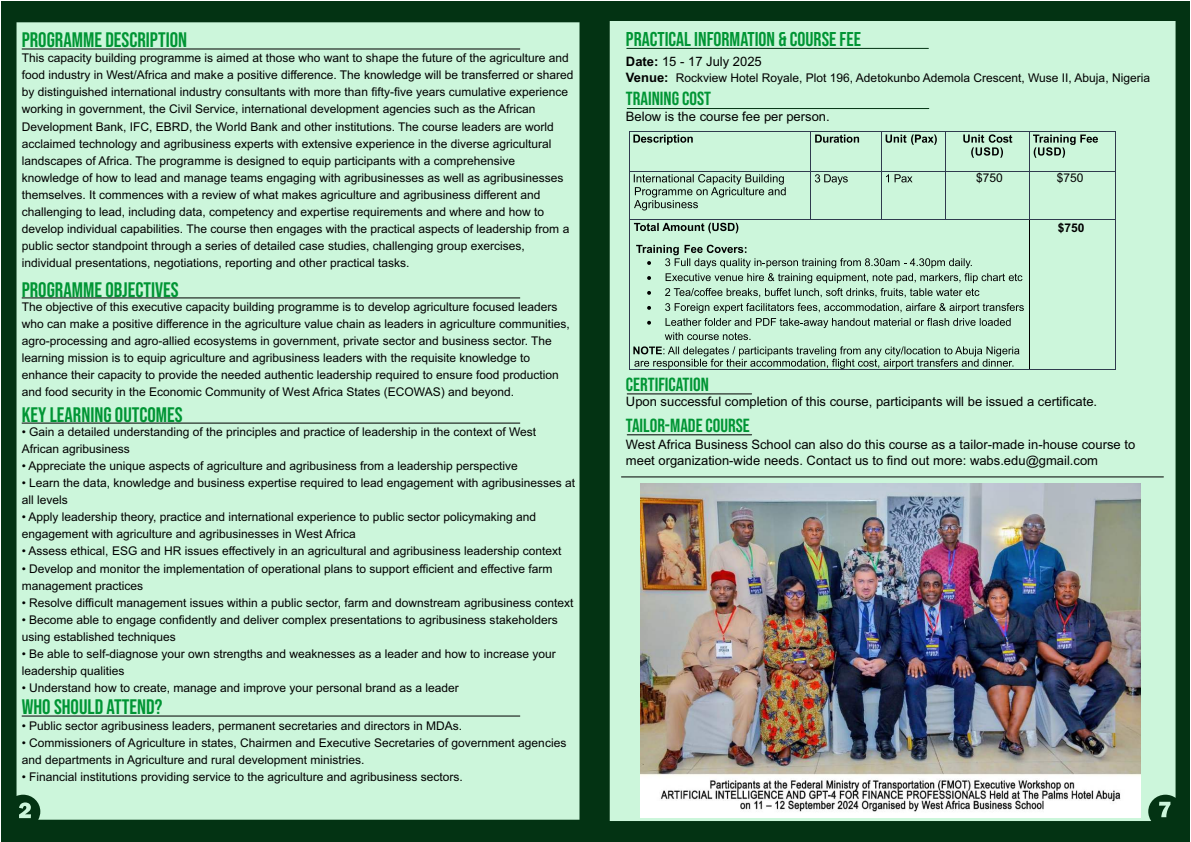
<style>
.page{position:relative;width:1191px;height:842px;background:#fff}
.page>*{position:absolute;margin:0;border:0;box-sizing:border-box;transform-origin:0 0}
.t1{font:21px "Bebas Neue";color:#009534}
.t2{font:20px "Bebas Neue";color:#009534}
.t3{font:19px "Bebas Neue";color:#009534}
.t4{font:13px/16.4px "Arial";color:#000}
.t5{font:12px/17.1px "Arial";color:#000}
.t6{font:700 12px "Arial";color:#000}
.s1{font-weight:700}
.s2{font-weight:700;font-size:13px}
</style>
<div class="page">
<div style="left:1px;top:1px;width:594px;height:840px;background:#033313"></div>
<div style="left:17px;top:22px;width:562px;height:798px;background:#ccf6db"></div>
<hr style="left:22px;top:49px;width:498px;height:1px;background:#000">
<hr style="left:22px;top:298px;width:498px;height:1px;background:#000">
<hr style="left:22px;top:423px;width:498px;height:1px;background:#000">
<hr style="left:22px;top:716px;width:498px;height:1px;background:#000">
<div style="left:595px;top:1px;width:595px;height:840px;background:#033313"></div>
<div style="left:610px;top:21px;width:565px;height:800px;background:#ccf6db"></div>
<svg style="left:1159px;top:802px;width:11px;height:15px"></svg>
<svg style="left:19px;top:802px;width:12px;height:16px"></svg>
<svg style="left:963px;top:134px;width:49px;height:24px"></svg>
<svg style="left:628px;top:131px;width:65px;height:14px"></svg>
<hr style="left:629px;top:131px;width:181px;height:1px;background:#2f3b4e">
<svg style="left:810px;top:131px;width:49px;height:12px"></svg>
<hr style="left:811px;top:131px;width:69px;height:1px;background:#2f3b4e">
<svg style="left:880px;top:131px;width:57px;height:14px"></svg>
<hr style="left:881px;top:131px;width:64px;height:1px;background:#2f3b4e">
<hr style="left:946px;top:131px;width:82px;height:1px;background:#2f3b4e">
<svg style="left:1028px;top:131px;width:70px;height:27px;background:#a3c5b0"></svg>
<hr style="left:1029px;top:131px;width:86px;height:1px;background:#2f3b4e">
<hr style="left:628px;top:132px;width:1px;height:39px;background:#2f3b4e">
<hr style="left:810px;top:132px;width:1px;height:39px;background:#2f3b4e">
<hr style="left:880px;top:132px;width:1px;height:39px;background:#2f3b4e">
<hr style="left:945px;top:132px;width:1px;height:39px;background:#2f3b4e">
<hr style="left:1028px;top:132px;width:1px;height:39px;background:#2f3b4e">
<hr style="left:1115px;top:132px;width:1px;height:39px;background:#2f3b4e">
<svg style="left:628px;top:171px;width:157px;height:39px;background:#abcfb8"></svg>
<hr style="left:629px;top:171px;width:181px;height:1px;background:#2f3b4e">
<svg style="left:810px;top:171px;width:37px;height:14px"></svg>
<hr style="left:811px;top:171px;width:69px;height:1px;background:#2f3b4e">
<svg style="left:880px;top:171px;width:32px;height:11px"></svg>
<hr style="left:881px;top:171px;width:64px;height:1px;background:#2f3b4e">
<hr style="left:946px;top:171px;width:82px;height:1px;background:#2f3b4e">
<hr style="left:1029px;top:171px;width:86px;height:1px;background:#2f3b4e">
<hr style="left:628px;top:172px;width:1px;height:47px;background:#2f3b4e">
<hr style="left:810px;top:172px;width:1px;height:47px;background:#2f3b4e">
<hr style="left:880px;top:172px;width:1px;height:47px;background:#2f3b4e">
<hr style="left:945px;top:172px;width:1px;height:47px;background:#2f3b4e">
<hr style="left:1028px;top:172px;width:1px;height:47px;background:#2f3b4e">
<hr style="left:1115px;top:172px;width:1px;height:47px;background:#2f3b4e">
<svg style="left:636px;top:245px;width:386px;height:52px;background:#b2d6bf"></svg>
<svg style="left:647px;top:306px;width:4px;height:4px"></svg>
<svg style="left:647px;top:321px;width:4px;height:4px"></svg>
<svg style="left:665px;top:303px;width:358px;height:37px;background:#b1d5be"></svg>
<svg style="left:628px;top:219px;width:110px;height:14px"></svg>
<hr style="left:629px;top:219px;width:181px;height:1px;background:#2f3b4e">
<hr style="left:811px;top:219px;width:69px;height:1px;background:#2f3b4e">
<hr style="left:881px;top:219px;width:64px;height:1px;background:#2f3b4e">
<hr style="left:946px;top:219px;width:82px;height:1px;background:#2f3b4e">
<hr style="left:1030px;top:219px;width:85px;height:1px;background:#2f3b4e">
<hr style="left:628px;top:220px;width:1px;height:149px;background:#2f3b4e">
<svg style="left:628px;top:346px;width:391px;height:24px;background:#a3c5af"></svg>
<hr style="left:629px;top:369px;width:400px;height:1px;background:#2f3b4e">
<hr style="left:1029px;top:220px;width:1px;height:149px;background:#000">
<hr style="left:1030px;top:369px;width:85px;height:1px;background:#2f3b4e">
<hr style="left:1115px;top:220px;width:1px;height:149px;background:#2f3b4e">
<img style="left:640px;top:483px;width:500px;height:335px">
<hr style="left:627px;top:48px;width:301px;height:1px;background:#033313">
<hr style="left:627px;top:108px;width:301px;height:1px;background:#033313">
<hr style="left:627px;top:394px;width:124px;height:1px;background:#000">
<hr style="left:627px;top:434px;width:124px;height:1px;background:#000">
<hr style="left:621px;top:477px;width:542px;height:1px;background:#000">
<h1 class="t1" style="left:22px;top:28px;width:167px">PROGRAMME DESCRIPTION</h1>
<p class="t5" style="left:22px;top:49px;width:553px">This capacity building programme is aimed at those who want to shape the future of the agriculture and food industry in West/Africa and make a positive difference. The knowledge will be transferred or shared by distinguished international industry consultants with more than fifty-five years cumulative experience working in government, the Civil Service, international development agencies such as the African Development Bank, IFC, EBRD, the World Bank and other institutions. The course leaders are world acclaimed technology and agribusiness experts with extensive experience in the diverse agricultural landscapes of Africa. The programme is designed to equip participants with a comprehensive knowledge of how to lead and manage teams engaging with agribusinesses as well as agribusinesses themselves. It commences with a review of what makes agriculture and agribusiness different and challenging to lead, including data, competency and expertise requirements and where and how to develop individual capabilities. The course then engages with the practical aspects of leadership from a public sector standpoint through a series of detailed case studies, challenging group exercises, individual presentations, negotiations, reporting and other practical tasks.</p>
<h1 class="t1" style="left:22px;top:278px;width:158px">PROGRAMME OBJECTIVES</h1>
<p class="t5" style="left:22px;top:298px;width:549px">The objective of this executive capacity building programme is to develop agriculture focused leaders who can make a positive difference in the agriculture value chain as leaders in agriculture communities, agro-processing and agro-allied ecosystems in government, private sector and business sector. The learning mission is to equip agriculture and agribusiness leaders with the requisite knowledge to enhance their capacity to provide the needed authentic leadership required to ensure food production and food security in the Economic Community of West Africa States (ECOWAS) and beyond.</p>
<h1 class="t1" style="left:22px;top:403px;width:162px">KEY LEARNING OUTCOMES</h1>
<p class="t5" style="left:22px;top:423px;width:516px">• Gain a detailed understanding of the principles and practice of leadership in the context of West<br>African agribusiness</p>
<p class="t5" style="left:22px;top:457px;width:497px">• Appreciate the unique aspects of agriculture and agribusiness from a leadership perspective</p>
<p class="t5" style="left:22px;top:474px;width:555px">• Learn the data, knowledge and business expertise required to lead engagement with agribusinesses at all levels</p>
<p class="t5" style="left:22px;top:508px;width:516px">• Apply leadership theory, practice and international experience to public sector policymaking and engagement with agriculture and agribusinesses in West Africa</p>
<p class="t5" style="left:22px;top:543px;width:541px">• Assess ethical, ESG and HR issues effectively in an agricultural and agribusiness leadership context</p>
<p class="t5" style="left:22px;top:560px;width:532px">• Develop and monitor the implementation of operational plans to support efficient and effective farm management practices</p>
<p class="t5" style="left:22px;top:594px;width:553px">• Resolve difficult management issues within a public sector, farm and downstream agribusiness context</p>
<p class="t5" style="left:22px;top:611px;width:537px">• Become able to engage confidently and deliver complex presentations to agribusiness stakeholders using established techniques</p>
<p class="t5" style="left:22px;top:645px;width:535px">• Be able to self-diagnose your own strengths and weaknesses as a leader and how to increase your leadership qualities</p>
<p class="t5" style="left:22px;top:679px;width:439px">• Understand how to create, manage and improve your personal brand as a leader</p>
<h1 class="t1" style="left:22px;top:694px;width:142px">WHO SHOULD ATTEND?</h1>
<p class="t5" style="left:22px;top:717px;width:442px">• Public sector agribusiness leaders, permanent secretaries and directors in MDAs.</p>
<p class="t5" style="left:22px;top:734px;width:546px">• Commissioners of Agriculture in states, Chairmen and Executive Secretaries of government agencies and departments in Agriculture and rural development ministries.</p>
<p class="t5" style="left:22px;top:768px;width:443px">• Financial institutions providing service to the agriculture and agribusiness sectors.</p>
<h2 class="t2" style="left:626px;top:27px;width:236px">PRACTICAL INFORMATION &amp; COURSE FEE</h2>
<p class="t4" style="left:626px;top:53px;width:137px"><span class="s1">Date:</span> 15 - 17 July 2025</p>
<p class="t5" style="left:626px;top:69px;width:525px"><span class="s2">Venue:</span> Rockview Hotel Royale, Plot 196, Adetokunbo Ademola Crescent, Wuse II, Abuja, Nigeria</p>
<h3 class="t3" style="left:626px;top:87px;width:87px">TRAINING COST</h3>
<p class="t4" style="left:626px;top:108px;width:205px">Below is the course fee per person.</p>
<p class="t5" style="left:976px;top:170px;width:28px">$750</p>
<p class="t5" style="left:1057px;top:170px;width:28px">$750</p>
<p class="t6" style="left:1058px;top:219px;width:28px">$750</p>
<h3 class="t3" style="left:626px;top:374px;width:84px">CERTIFICATION</h3>
<p class="t4" style="left:626px;top:393px;width:473px">Upon successful completion of this course, participants will be issued a certificate.</p>
<h3 class="t3" style="left:626px;top:414px;width:125px">TAILOR-MADE COURSE</h3>
<p class="t4" style="left:626px;top:436px;width:511px">West Africa Business School can also do this course as a tailor-made in-house course to meet organization-wide needs. Contact us to find out more: wabs.edu@gmail.com</p>
</div>
